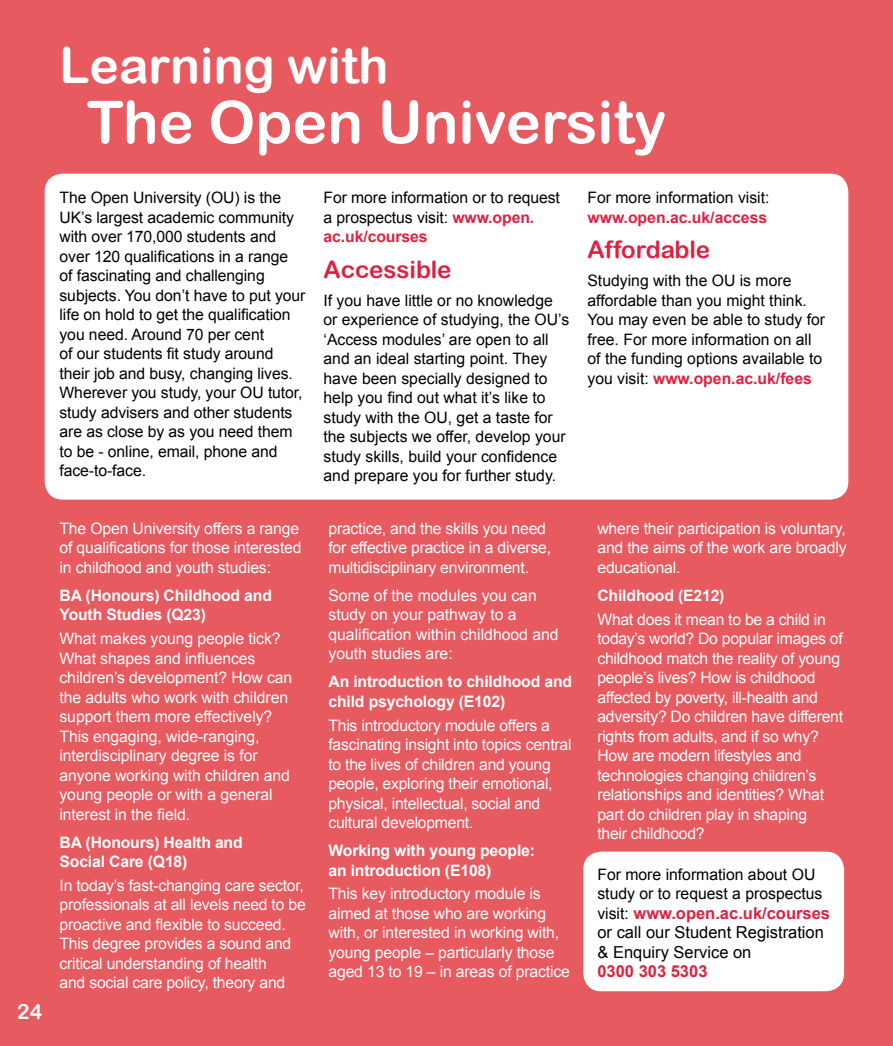
<style>
.page{position:relative;width:893px;height:1046px;background:#e65a60}
.page>*{position:absolute;margin:0;border:0;box-sizing:border-box;transform-origin:0 0}
.t1{font:59.1px "Arial Rounded MT Bold";color:#fff}
.t2{font:49.65px "Arial Rounded MT Bold";color:#fff}
.t3{font:24px "Arial Rounded MT Bold";color:#df2141}
.t4{font:21px "Arial Rounded MT Bold";color:#fff}
.t5{font:16.5px/19.5px "Arial";color:#000}
.t6{font:700 16.5px "Arial";color:#df2141}
.t7{font:15.75px/19.5px "Arial";letter-spacing:-.015em;color:#fff}
.t8{font:15.75px/19.5px "Arial";color:#000}
.t9{font:700 15.75px/19.5px "Arial";letter-spacing:-.01em;color:#fff}
.t10{font:700 15.75px "Arial";color:#df2141}
.s1{font-weight:700;color:#df2141}
.s2{font-size:15.75px}
</style>
<div class="page">
<div style="left:583px;top:852px;width:261px;height:139px;background:#fff;border-radius:18px"></div>
<div style="left:45px;top:174px;width:803px;height:326px;background:#fff;border-radius:18px"></div>
<h3 class="t4" style="left:17px;top:999px;width:26px">24</h3>
<h2 class="t2" style="left:60px;top:36px;width:331px">Learning with</h2>
<h1 class="t1" style="left:87px;top:87px;width:581px">The Open University</h1>
<p class="t8" style="left:60px;top:188px;width:247px">The Open University (OU) is the<br>UK’s largest academic community with over 170,000 students and over 120 qualifications in a range<br>of fascinating and challenging subjects. You don’t have to put your life on hold to get the qualification you need. Around 70 per cent<br>of our students fit study around their job and busy, changing lives.<br>Wherever you study, your OU tutor, study advisers and other students are as close by as you need them to be - online, email, phone and face-to-face.</p>
<p class="t8" style="left:323px;top:188px;width:238px">For more information or to request a prospectus visit: <span class="s1">www.open. ac.uk/courses</span></p>
<p class="t8" style="left:587px;top:188px;width:184px">For more information visit:</p>
<p class="t10" style="left:587px;top:207px;width:181px">www.open.ac.uk/access</p>
<h3 class="t3" style="left:587px;top:235px;width:124px">Affordable</h3>
<p class="t8" style="left:587px;top:271px;width:239px">Studying with the OU is more affordable than you might think.<br>You may even be able to study for free. For more information on all of the funding options available to you visit: <span class="s1">www.open.ac.uk/fees</span></p>
<h3 class="t3" style="left:323px;top:255px;width:130px">Accessible</h3>
<p class="t8" style="left:323px;top:291px;width:247px">If you have little or no knowledge or experience of studying, the OU’s ‘Access modules’ are open to all and an ideal starting point. They have been specially designed to help you find out what it’s like to study with the OU, get a taste for the subjects we offer, develop your study skills, build your confidence and prepare you for further study.</p>
<p class="t7" style="left:60px;top:519px;width:244px">The Open University offers a range of qualifications for those interested in childhood and youth studies:</p>
<p class="t9" style="left:60px;top:586px;width:214px">BA (Honours) Childhood and<br>Youth Studies (Q23)</p>
<p class="t7" style="left:60px;top:629px;width:234px">What makes young people tick?<br>What shapes and influences children’s development? How can the adults who work with children support them more effectively?<br>This engaging, wide-ranging, interdisciplinary degree is for anyone working with children and young people or with a general interest in the field.</p>
<p class="t9" style="left:60px;top:833px;width:185px">BA (Honours) Health and<br>Social Care (Q18)</p>
<p class="t7" style="left:60px;top:876px;width:248px">In today’s fast-changing care sector, professionals at all levels need to be proactive and flexible to succeed.<br>This degree provides a sound and critical understanding of health<br>and social care policy, theory and</p>
<p class="t7" style="left:328px;top:519px;width:224px">practice, and the skills you need for effective practice in a diverse, multidisciplinary environment.</p>
<p class="t7" style="left:328px;top:586px;width:232px">Some of the modules you can study on your pathway to a qualification within childhood and youth studies are:</p>
<p class="t9" style="left:328px;top:673px;width:245px">An introduction to childhood and child psychology (E102)</p>
<p class="t7" style="left:328px;top:716px;width:245px">This introductory module offers a fascinating insight into topics central to the lives of children and young people, exploring their emotional, physical, intellectual, social and cultural development.</p>
<p class="t9" style="left:328px;top:841px;width:208px">Working with young people: an introduction (E108)</p>
<p class="t7" style="left:328px;top:884px;width:243px">This key introductory module is aimed at those who are working with, or interested in working with, young people – particularly those aged 13 to 19 – in areas of practice</p>
<p class="t7" style="left:597px;top:519px;width:251px;text-align:justify">where their participation is voluntary, and the aims of the work are broadly educational.</p>
<p class="t9" style="left:597px;top:586px;width:129px">Childhood (E212)</p>
<p class="t7" style="left:597px;top:609px;width:247px">What does it mean to be a child in today’s world? Do popular images of childhood match the reality of young people’s lives? How is childhood affected by poverty, ill-health and adversity? Do children have different rights from adults, and if so why?<br>How are modern lifestyles and technologies changing children’s relationships and identities? What part do children play in shaping<br>their childhood?</p>
<p class="t8" style="left:597px;top:865px;width:226px">For more information about OU study or to request a prospectus</p>
<p class="t5" style="left:597px;top:904px;width:234px"><span class="s2">visit:</span> <span class="s1">www.open.ac.uk/courses </span>or call our Student Registration &amp; Enquiry Service on</p>
<p class="t6" style="left:597px;top:961px;width:112px">0300 303 5303</p>
</div>
